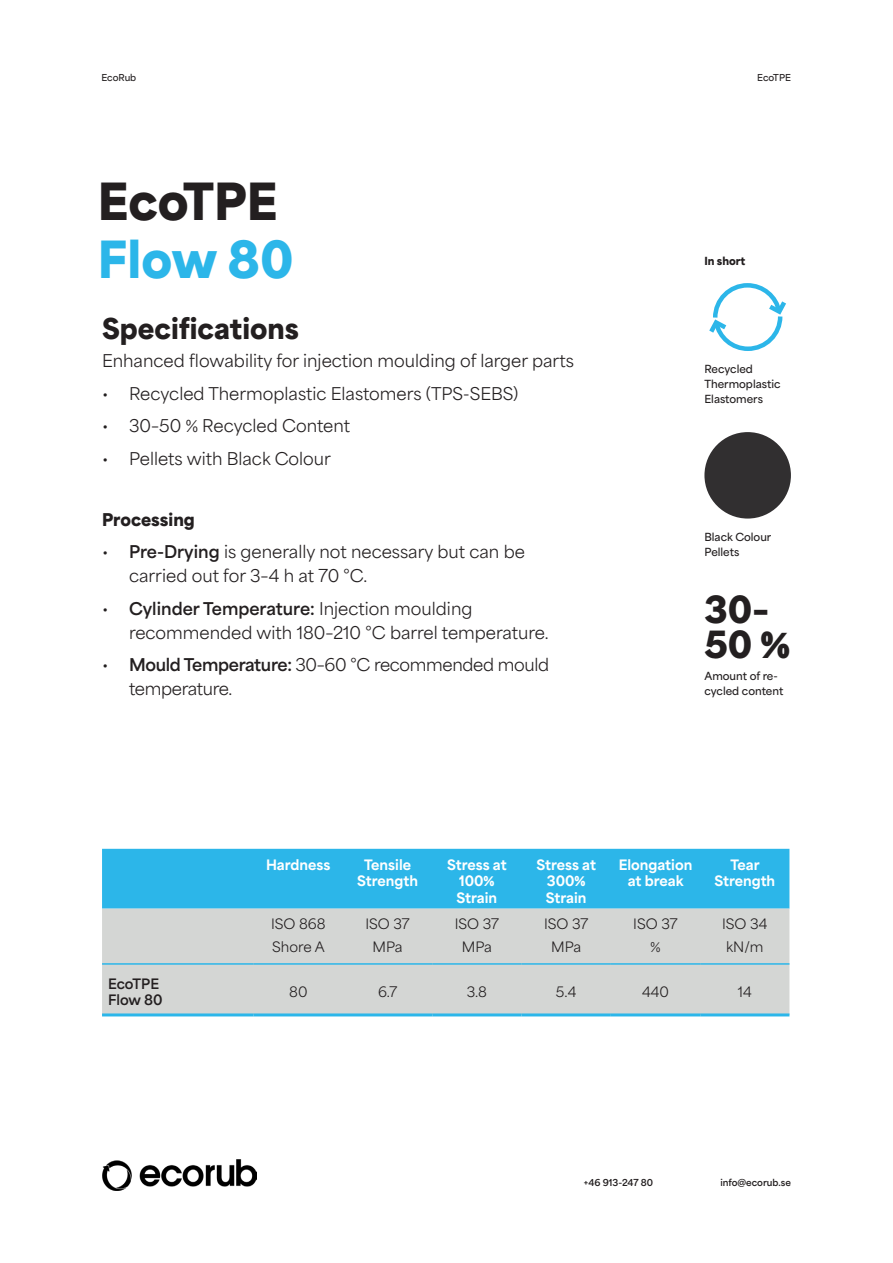
<style>
.page{position:relative;width:893px;height:1263px;background:#fff}
.page>*{position:absolute;margin:0;border:0;box-sizing:border-box;transform-origin:0 0}
.Huvudrubrik{font:900 48px "Area Normal";color:#231f20}
.Huvudrubrik-2{font:900 48px "Area Normal";color:#2cb6e9}
.Rubrik{font:900 35.1px/34.7px "Area Normal";color:#231f20}
.Rubrik-2{font:900 27px "Area Normal";color:#231f20}
.Underrubrik{font:16.5px/24px "Area Normal";color:#231f20}
.Underrubrik-2{font:16.5px/24px "Area Normal";letter-spacing:-.02em;color:#231f20}
.Underrubrik-3{font:900 16.5px "Area Normal";color:#231f20}
.Tabelltext{font:800 13.5px/16.5px "Area Normal";color:#fff;text-align:center}
.Tabelltext-2{font:13.5px "Area Normal";color:#231f20}
.Tabellrubrik{font:700 13.5px "Area Normal";color:#231f20}
.Tabellrubrik-2{font:800 13.5px "Area Normal";color:#fff}
.Infotext{font:600 10.5px/15px "Area Normal";color:#231f20}
.Underrubrik-4{font:900 10.5px "Area Normal";color:#231f20}
.t1{font:700 9px "Area Normal";color:#231f20}
.t2{font:600 9px "Area Normal";letter-spacing:-.005em;color:#231f20}
.s1{font-weight:700}
</style>
<div class="page">
<img style="left:102px;top:1159px;width:155px;height:32px">
<div style="left:102px;top:849px;width:687px;height:60px;background:#2cb6e9"></div>
<div style="left:102px;top:909px;width:687px;height:104px;background:#d4d6d4"></div>
<hr style="left:102px;top:963px;width:152px;height:2px;background:#2cb6e9">
<hr style="left:254px;top:963px;width:89px;height:2px;background:#2cb6e9">
<hr style="left:343px;top:963px;width:89px;height:2px;background:#2cb6e9">
<hr style="left:432px;top:963px;width:90px;height:2px;background:#2cb6e9">
<hr style="left:522px;top:963px;width:89px;height:2px;background:#2cb6e9">
<hr style="left:611px;top:963px;width:89px;height:2px;background:#2cb6e9">
<hr style="left:700px;top:963px;width:89px;height:2px;background:#2cb6e9">
<hr style="left:102px;top:1013px;width:152px;height:3px;background:#2cb6e9">
<hr style="left:254px;top:1013px;width:89px;height:3px;background:#2cb6e9">
<hr style="left:343px;top:1013px;width:89px;height:3px;background:#2cb6e9">
<hr style="left:432px;top:1013px;width:90px;height:3px;background:#2cb6e9">
<hr style="left:522px;top:1013px;width:89px;height:3px;background:#2cb6e9">
<hr style="left:611px;top:1013px;width:89px;height:3px;background:#2cb6e9">
<hr style="left:700px;top:1013px;width:89px;height:3px;background:#2cb6e9">
<div style="left:704px;top:432px;width:87px;height:87px;background:#312f30;border-radius:50%"></div>
<svg style="left:709px;top:283px;width:77px;height:68px"></svg>
<p class="t2" style="left:101px;top:69px;width:36px">EcoRub</p>
<p class="t2" style="left:757px;top:69px;width:35px">EcoTPE</p>
<p class="Huvudrubrik" style="left:98px;top:158px;width:182px">EcoTPE</p>
<p class="Huvudrubrik-2" style="left:98px;top:215px;width:197px">Flow 80</p>
<p class="Rubrik-2" style="left:102px;top:304px;width:198px">Specifications</p>
<p class="Underrubrik" style="left:102px;top:347px;width:473px">Enhanced flowability for injection moulding of larger parts</p>
<p class="Underrubrik" style="left:102px;top:379px;width:418px">• Recycled Thermoplastic Elastomers (TPS-SEBS)</p>
<p class="Underrubrik" style="left:102px;top:412px;width:249px">• 30–50 % Recycled Content</p>
<p class="Underrubrik" style="left:102px;top:444px;width:230px">• Pellets with Black Colour</p>
<p class="Underrubrik-3" style="left:102px;top:504px;width:94px">Processing</p>
<p class="Underrubrik" style="left:129px;top:538px;width:397px;text-indent:-27px">• <span class="s1">Pre-Drying</span> is generally not necessary but can be carried out for 3–4 h at 70 °C.</p>
<p class="Underrubrik" style="left:129px;top:594px;width:421px;text-indent:-27px">• <span class="s1">Cylinder Temperature:</span> Injection moulding recommended with 180–210 °C barrel temperature.</p>
<p class="Underrubrik-2" style="left:129px;top:651px;width:422px;text-indent:-27px">• <span class="s1">Mould Temperature:</span> 30–60 °C recommended mould temperature.</p>
<p class="Underrubrik-4" style="left:704px;top:251px;width:43px">In short</p>
<p class="Infotext" style="left:704px;top:360px;width:77px">Recycled<br>Thermoplastic<br>Elastomers</p>
<p class="Infotext" style="left:704px;top:528px;width:68px">Black Colour<br>Pellets</p>
<p class="Rubrik" style="left:704px;top:589px;width:87px">30–<br>50 %</p>
<p class="Infotext" style="left:704px;top:667px;width:80px">Amount of re&shy;cycled content</p>
<p class="Tabellrubrik" style="left:108px;top:971px;width:53px">EcoTPE</p>
<p class="Tabellrubrik" style="left:108px;top:988px;width:56px">Flow 80</p>
<p class="Tabellrubrik-2" style="left:266px;top:852px;width:66px">Hardness</p>
<p class="Tabelltext" style="left:357px;top:855px;width:62px">Tensile<br>Strength</p>
<p class="Tabelltext" style="left:447px;top:855px;width:61px">Stress at<br>100%<br>Strain</p>
<p class="Tabelltext" style="left:536px;top:855px;width:61px">Stress at<br>300%<br>Strain</p>
<p class="Tabelltext" style="left:619px;top:855px;width:75px">Elongation at break</p>
<p class="Tabelltext" style="left:714px;top:855px;width:62px">Tear<br>Strength</p>
<p class="Tabelltext-2" style="left:271px;top:912px;width:56px">ISO 868</p>
<p class="Tabelltext-2" style="left:365px;top:912px;width:46px">ISO 37</p>
<p class="Tabelltext-2" style="left:455px;top:912px;width:46px">ISO 37</p>
<p class="Tabelltext-2" style="left:544px;top:912px;width:46px">ISO 37</p>
<p class="Tabelltext-2" style="left:633px;top:912px;width:46px">ISO 37</p>
<p class="Tabelltext-2" style="left:722px;top:912px;width:47px">ISO 34</p>
<p class="Tabelltext-2" style="left:272px;top:935px;width:54px">Shore A</p>
<p class="Tabelltext-2" style="left:373px;top:935px;width:32px">MPa</p>
<p class="Tabelltext-2" style="left:462px;top:935px;width:32px">MPa</p>
<p class="Tabelltext-2" style="left:551px;top:935px;width:32px">MPa</p>
<p class="Tabelltext-2" style="left:650px;top:935px;width:12px">%</p>
<p class="Tabelltext-2" style="left:726px;top:935px;width:39px">kN/m</p>
<p class="Tabelltext-2" style="left:289px;top:980px;width:20px">80</p>
<p class="Tabelltext-2" style="left:378px;top:980px;width:21px">6.7</p>
<p class="Tabelltext-2" style="left:467px;top:980px;width:22px">3.8</p>
<p class="Tabelltext-2" style="left:556px;top:980px;width:22px">5.4</p>
<p class="Tabelltext-2" style="left:642px;top:980px;width:28px">440</p>
<p class="Tabelltext-2" style="left:738px;top:980px;width:15px">14</p>
<p class="t1" style="left:584px;top:1174px;width:71px">+46 913-247 80</p>
<p class="t1" style="left:720px;top:1174px;width:72px">info@ecorub.se</p>
</div>
